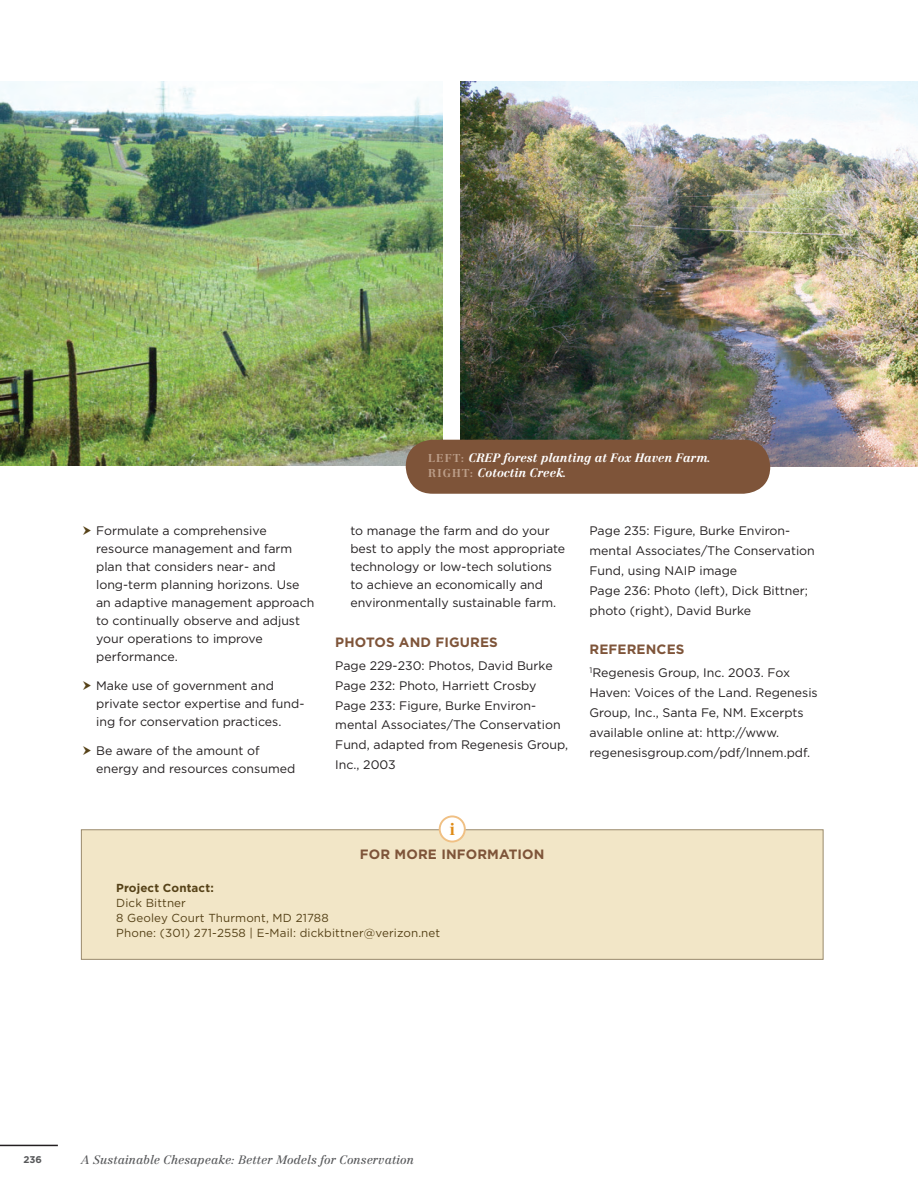
<style>
.page{position:relative;width:918px;height:1188px;background:#fff}
.page>*{position:absolute;margin:0;border:0;box-sizing:border-box;transform-origin:0 0}
.Paragraph_Sub_Sectio{font:16.35px "Centennial Bold Os F";color:#df8b17}
.Paragraph_Sub_Titles{font:700 13.5px "Gotham";letter-spacing:.01em;color:#7e5439}
.Paragraph_Style_Bull{font:12.3px/18px "Gotham";color:#231f20}
.Paragraph_Style{font:12.3px/19.8px "Gotham";color:#231f20}
.Photo_Caption{font:italic 700 12px "Centennial";color:#fff}
.t1{font:italic 12px "Centennial";color:#57585a}
.ForMoreInfo-text{font:11.7px/15px "Gotham";letter-spacing:.01em;color:#564218}
.t2{font:700 9.75px "Gotham";color:#57585a}
.s1{font-style:normal;font-size:11.25px;color:#bb9d88}
.s2{font-weight:700}
</style>
<div class="page">
<hr style="left:0;top:1145px;width:58px;height:1px;background:#231f20">
<img style="left:0;top:81px;width:442px;height:385px">
<div style="left:81px;top:829px;width:743px;height:131px;background:#f2e6c7;border:1px solid #9a8a6c"></div>
<div style="left:440px;top:816px;width:25px;height:26px;background:#fff;border-radius:50%"></div>
<div style="left:439px;top:815px;width:27px;height:28px;border:2px solid #f0c084;border-radius:50%"></div>
<img style="left:460px;top:81px;width:458px;height:386px">
<div style="left:406px;top:440px;width:364px;height:54px;background:#7e5439;border-radius:27px"></div>
<p class="Paragraph_Style_Bull" style="left:96px;top:522px;width:220px">Formulate a comprehensive resource management and farm plan that considers near- and long-term planning horizons. Use an adaptive management approach to continually observe and adjust your operations to improve performance.</p>
<p class="Paragraph_Style_Bull" style="left:96px;top:676px;width:210px">Make use of government and private sector expertise and fund&shy;ing for conservation practices.</p>
<p class="Paragraph_Style_Bull" style="left:96px;top:741px;width:201px">Be aware of the amount of energy and resources consumed</p>
<p class="Photo_Caption" style="left:428px;top:451px;width:284px"><span class="s1">Left:</span> CREP forest planting at Fox Haven Farm.</p>
<p class="Photo_Caption" style="left:428px;top:466px;width:140px"><span class="s1">Right:</span> Cotoctin Creek.</p>
<p class="Paragraph_Style_Bull" style="left:350px;top:522px;width:216px">to manage the farm and do your best to apply the most appropriate technology or low-tech solutions to achieve an economically and environmentally sustainable farm.</p>
<p class="Paragraph_Sub_Titles" style="left:335px;top:634px;width:164px">PHOTOS AND FIGURES</p>
<p class="Paragraph_Style" style="left:335px;top:655px;width:235px">Page 229-230: Photos, David Burke<br>Page 232: Photo, Harriett Crosby<br>Page 233: Figure, Burke Environ&shy;mental Associates/The Conservation<br>Fund, adapted from Regenesis Group,<br>Inc., 2003</p>
<p class="Paragraph_Sub_Sectio" style="left:450px;top:819px;width:7px">i</p>
<p class="Paragraph_Style" style="left:589px;top:521px;width:227px">Page 235: Figure, Burke Environ&shy;mental Associates/The Conservation<br>Fund, using NAIP image<br>Page 236: Photo (left), Dick Bittner; photo (right), David Burke</p>
<p class="Paragraph_Sub_Titles" style="left:590px;top:642px;width:97px">REFERENCES</p>
<p class="Paragraph_Style" style="left:589px;top:663px;width:230px"><sup>1</sup>Regenesis Group, Inc. 2003. Fox Haven: Voices of the Land. Regenesis Group, Inc., Santa Fe, NM. Excerpts available online at: http://www. regenesisgroup.com/pdf/lnnem.pdf.</p>
<p class="Paragraph_Sub_Titles" style="left:360px;top:846px;width:186px">FOR MORE I NFORMATION</p>
<p class="ForMoreInfo-text" style="left:116px;top:880px;width:326px"><span class="s2">PROJECT CONTACT:<br></span>Dick Bittner<br>8 Geoley Court Thurmont, MD 21788<br>Phone: (301) 271-2558 | E-Mail: dickbittner@verizon.net</p>
<p class="t2" style="left:24px;top:1154px;width:20px">236</p>
<p class="t1" style="left:81px;top:1153px;width:335px">A Sustainable Chesapeake: Better Models for Conservation</p>
</div>
